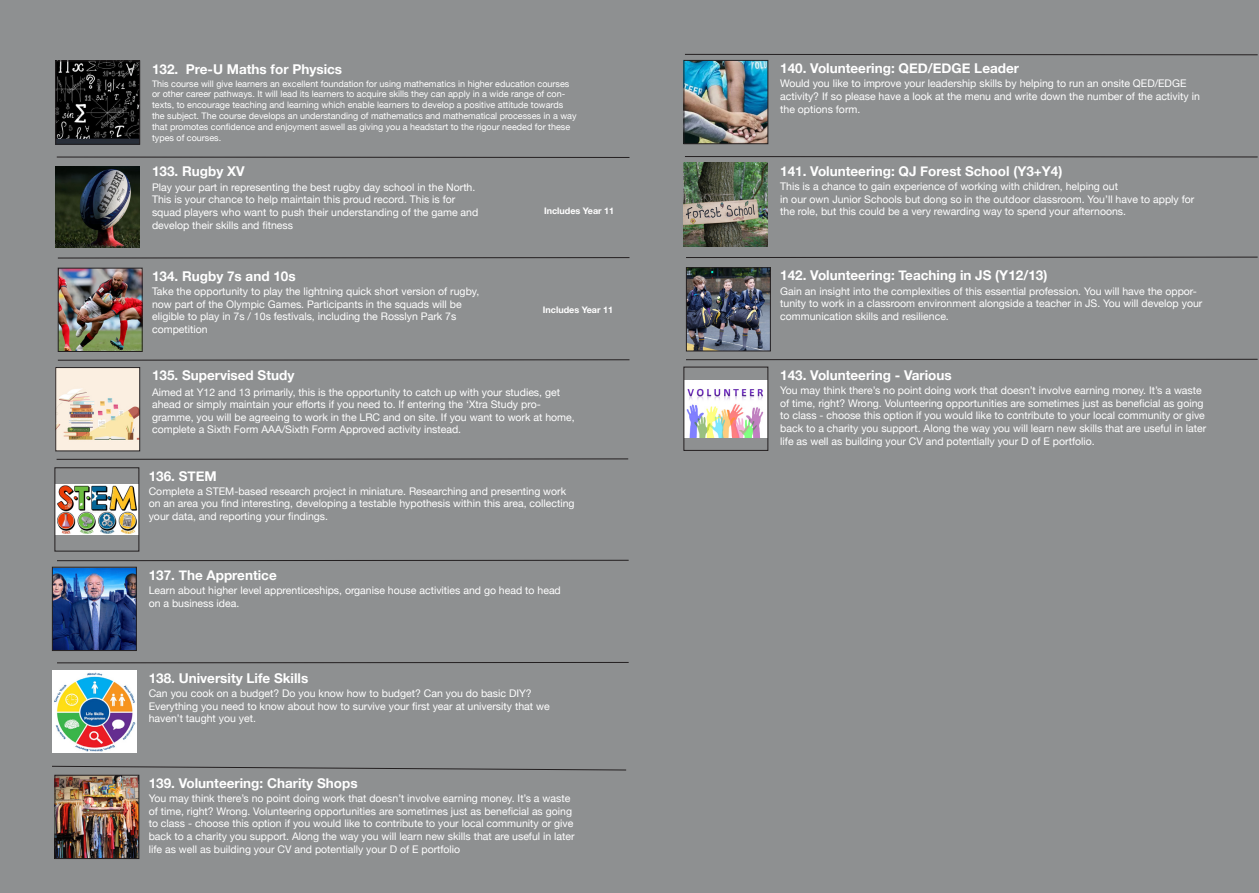
<style>
.page{position:relative;width:1259px;height:893px;background:#fff}
.page>*{position:absolute;margin:0;border:0;box-sizing:border-box;transform-origin:0 0}
.t1{font:700 13.5px "Helvetica Neue";color:#fff}
.t2{font:10.5px/12.6px "Helvetica Neue";color:#fff}
.t3{font:9px/10.8px "Helvetica Neue";color:#fff}
.t4{font:700 9px "Helvetica Neue";color:#fff}
</style>
<div class="page">
<div style="left:0;top:0;width:642px;height:893px;background:#8e9091"></div>
<div style="left:642px;top:0;width:617px;height:893px;background:#8e9091"></div>
<hr style="left:685px;top:156px;width:572px;height:1px;background:#231f20">
<hr style="left:686px;top:257px;width:571px;height:1px;background:#231f20">
<hr style="left:686px;top:359px;width:571px;height:1px;background:#231f20">
<hr style="left:685px;top:54px;width:572px;height:1px;background:#231f20">
<img style="left:685px;top:62px;width:81px;height:80px">
<div style="left:683px;top:60px;width:85px;height:84px;border:1px solid #231f20"></div>
<img style="left:683px;top:163px;width:85px;height:84px">
<img style="left:685px;top:380px;width:81px;height:57px">
<div style="left:683px;top:367px;width:85px;height:84px;border:1px solid #231f20"></div>
<img style="left:688px;top:269px;width:81px;height:80px">
<div style="left:686px;top:267px;width:85px;height:84px;border:1px solid #231f20"></div>
<hr style="left:57px;top:560px;width:571px;height:1px;background:#231f20">
<hr style="left:57px;top:662px;width:571px;height:1px;background:#231f20">
<img style="left:54px;top:569px;width:81px;height:80px">
<div style="left:52px;top:567px;width:85px;height:84px;border:1px solid #231f20"></div>
<img style="left:56px;top:484px;width:81px;height:51px">
<div style="left:54px;top:467px;width:85px;height:84px;border:1px solid #231f20"></div>
<img style="left:52px;top:670px;width:84px;height:83px">
<svg style="left:52px;top:765px;width:574px;height:6px"></svg>
<img style="left:56px;top:777px;width:81px;height:80px">
<div style="left:54px;top:775px;width:85px;height:84px;border:1px solid #231f20"></div>
<hr style="left:57px;top:458px;width:571px;height:2px;background:#231f20">
<hr style="left:57px;top:157px;width:572px;height:1px;background:#231f20">
<hr style="left:58px;top:257px;width:571px;height:1px;background:#231f20">
<hr style="left:58px;top:359px;width:571px;height:2px;background:#231f20">
<img style="left:57px;top:63px;width:81px;height:80px">
<div style="left:55px;top:61px;width:85px;height:84px;border:1px solid #231f20"></div>
<img style="left:55px;top:166px;width:85px;height:81px">
<img style="left:57px;top:369px;width:81px;height:80px">
<div style="left:55px;top:367px;width:85px;height:84px;border:1px solid #231f20"></div>
<img style="left:60px;top:270px;width:81px;height:80px">
<div style="left:58px;top:268px;width:85px;height:84px;border:1px solid #231f20"></div>
<p class="t1" style="left:152px;top:58px;width:192px">132. Pre-U Maths for Physics</p>
<p class="t3" style="left:152px;top:78px;width:426px">This course will give learners an excellent foundation for using mathematics in higher education courses or other career pathways. It will lead its learners to acquire skills they can apply in a wide range of con&shy;texts, to encourage teaching and learning which enable learners to develop a positive attitude towards the subject. The course develops an understanding of mathematics and mathematical processes in a way that promotes confidence and enjoyment aswell as giving you a headstart to the rigour needed for these types of courses.</p>
<p class="t1" style="left:152px;top:161px;width:94px">133. Rugby XV</p>
<p class="t2" style="left:152px;top:181px;width:328px">Play your part in representing the best rugby day school in the North.<br>This is your chance to help maintain this proud record. This is for squad players who want to push their understanding of the game and develop their skills and fitness</p>
<p class="t4" style="left:544px;top:204px;width:72px">Includes Year 11</p>
<p class="t1" style="left:152px;top:266px;width:145px">134. Rugby 7s and 10s</p>
<p class="t2" style="left:152px;top:286px;width:329px">Take the opportunity to play the lightning quick short version of rugby, now part of the Olympic Games. Participants in the squads will be eligible to play in 7s / 10s festivals, including the Rosslyn Park 7s competition</p>
<p class="t1" style="left:152px;top:365px;width:144px">135. Supervised Study</p>
<p class="t2" style="left:152px;top:386px;width:424px">Aimed at Y12 and 13 primarily, this is the opportunity to catch up with your studies, get ahead or simply maintain your efforts if you need to. If entering the ‘Xtra Study pro&shy;gramme, you will be agreeing to work in the LRC and on site. If you want to work at home, complete a Sixth Form AAA/Sixth Form Approved activity instead.</p>
<p class="t4" style="left:543px;top:303px;width:72px">Includes Year 11</p>
<p class="t1" style="left:149px;top:465px;width:70px">136. STEM</p>
<p class="t2" style="left:149px;top:485px;width:427px">Complete a STEM-based research project in miniature. Researching and presenting work on an area you find interesting, developing a testable hypothesis within this area, collecting your data, and reporting your findings.</p>
<p class="t1" style="left:149px;top:565px;width:130px">137. The Apprentice</p>
<p class="t2" style="left:149px;top:585px;width:414px">Learn about higher level apprenticeships, organise house activities and go head to head on a business idea.</p>
<p class="t1" style="left:149px;top:667px;width:161px">138. University Life Skills</p>
<p class="t2" style="left:149px;top:688px;width:402px">Can you cook on a budget? Do you know how to budget? Can you do basic DIY?<br>Everything you need to know about how to survive your first year at university that we haven’t taught you yet.</p>
<p class="t1" style="left:149px;top:773px;width:210px">139. Volunteering: Charity Shops</p>
<p class="t2" style="left:149px;top:793px;width:427px">You may think there’s no point doing work that doesn’t involve earning money. It’s a waste of time, right? Wrong. Volunteering opportunities are sometimes just as beneficial as going to class - choose this option if you would like to contribute to your local community or give back to a charity you support. Along the way you will learn new skills that are useful in later life as well as building your CV and potentially your D of E portfolio</p>
<p class="t1" style="left:780px;top:58px;width:240px">140. Volunteering: QED/EDGE Leader</p>
<p class="t2" style="left:780px;top:78px;width:421px">Would you like to improve your leadership skills by helping to run an onsite QED/EDGE activity? If so please have a look at the menu and write down the number of the activity in the options form.</p>
<p class="t1" style="left:780px;top:161px;width:284px">141. Volunteering: QJ Forest School (Y3+Y4)</p>
<p class="t2" style="left:780px;top:181px;width:339px">This is a chance to gain experience of working with children, helping out</p>
<p class="t2" style="left:780px;top:193px;width:416px">in our own Junior Schools but dong so in the outdoor classroom. You’ll have to apply for the role, but this could be a very rewarding way to spend your afternoons.</p>
<p class="t1" style="left:780px;top:265px;width:269px">142. Volunteering: Teaching in JS (Y12/13)</p>
<p class="t2" style="left:780px;top:285px;width:424px">Gain an insight into the complexities of this essential profession. You will have the oppor&shy;tunity to work in a classroom environment alongside a teacher in JS. You will develop your communication skills and resilience.</p>
<p class="t1" style="left:780px;top:364px;width:173px">143. Volunteering - Various</p>
<p class="t2" style="left:780px;top:385px;width:427px">You may think there’s no point doing work that doesn’t involve earning money. It’s a waste of time, right? Wrong. Volunteering opportunities are sometimes just as beneficial as going to class - choose this option if you would like to contribute to your local community or give back to a charity you support. Along the way you will learn new skills that are useful in later life as well as building your CV and potentially your D of E portfolio.</p>
</div>
